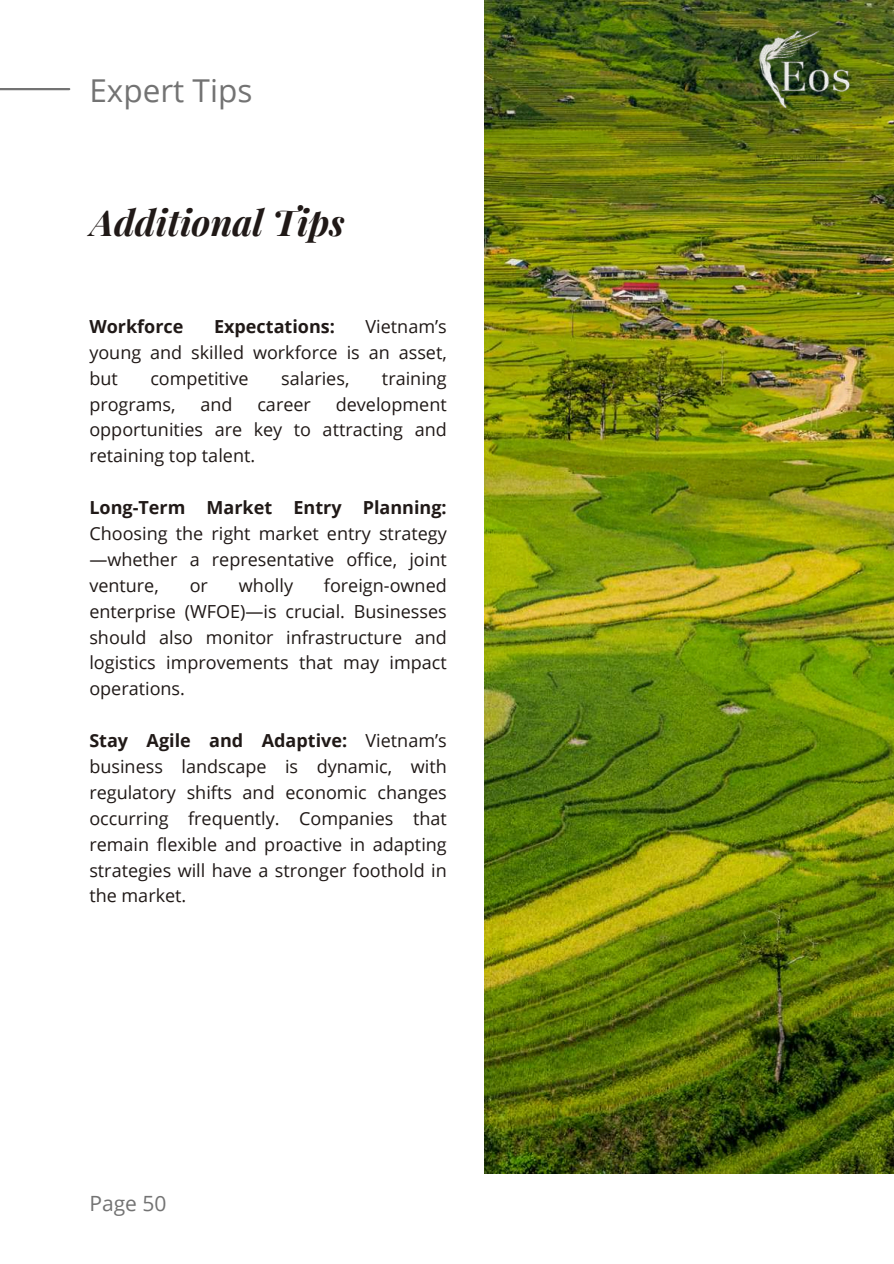
<style>
.page{position:relative;width:894px;height:1264px;background:#fff}
.page>*{position:absolute;margin:0;border:0;box-sizing:border-box;transform-origin:0 0}
.t1{font:italic 700 36px "Playfair Display";color:#201917}
.t2{font:31.5px "Open Sans";color:#737373}
.t3{font:21px "Open Sans";color:#737373}
.t4{font:18px/25.8px "Open Sans";color:#201917;text-align:justify}
.t5{font:700 18px "Open Sans";color:#201917}
.s1{font-weight:700}
</style>
<div class="page">
<img style="left:484px;top:0;width:409px;height:1173px">
<hr style="left:0;top:88px;width:69px;height:2px;background:#737373">
<img style="left:746px;top:12px;width:115px;height:115px">
<h2 class="t2" style="left:89px;top:69px;width:164px">Expert Tips</h2>
<h1 class="t1" style="left:90px;top:193px;width:256px">Additional Tips</h1>
<p class="t5" style="left:89px;top:314px;width:96px">Workforce</p>
<p class="t5" style="left:214px;top:314px;width:122px">Expectations:</p>
<p class="t4" style="left:89px;top:313px;width:359px;text-indent:276px">Vietnam’s young and skilled workforce is an asset, but</p>
<p class="t4" style="left:150px;top:365px;width:100px">competitive</p>
<p class="t4" style="left:281px;top:365px;width:70px">salaries,</p>
<p class="t4" style="left:382px;top:365px;width:66px">training</p>
<p class="t4" style="left:89px;top:390px;width:88px">programs,</p>
<p class="t4" style="left:200px;top:390px;width:34px">and</p>
<p class="t4" style="left:257px;top:390px;width:55px">career</p>
<p class="t4" style="left:89px;top:390px;width:359px;text-indent:246px">development opportunities are key to attracting and retaining top talent.</p>
<p class="t5" style="left:89px;top:495px;width:359px">Long-Term Market Entry Planning:</p>
<p class="t4" style="left:89px;top:520px;width:359px">Choosing the right market entry strategy —whether a representative office, joint venture,</p>
<p class="t4" style="left:89px;top:572px;width:359px;text-indent:234px">foreign-owned enterprise (WFOE)—is crucial. Businesses should also monitor infrastructure and logistics improvements that may impact operations.</p>
<p class="t4" style="left:89px;top:727px;width:359px"><span class="s1">Stay Agile and Adaptive:</span> Vietnam’s business landscape is dynamic, with regulatory shifts and economic changes occurring frequently. Companies that remain flexible and proactive in adapting strategies will have a stronger foothold in the market.</p>
<p class="t4" style="left:190px;top:572px;width:20px">or</p>
<p class="t4" style="left:239px;top:572px;width:56px">wholly</p>
<p class="t3" style="left:89px;top:1189px;width:79px">Page 50</p>
</div>
